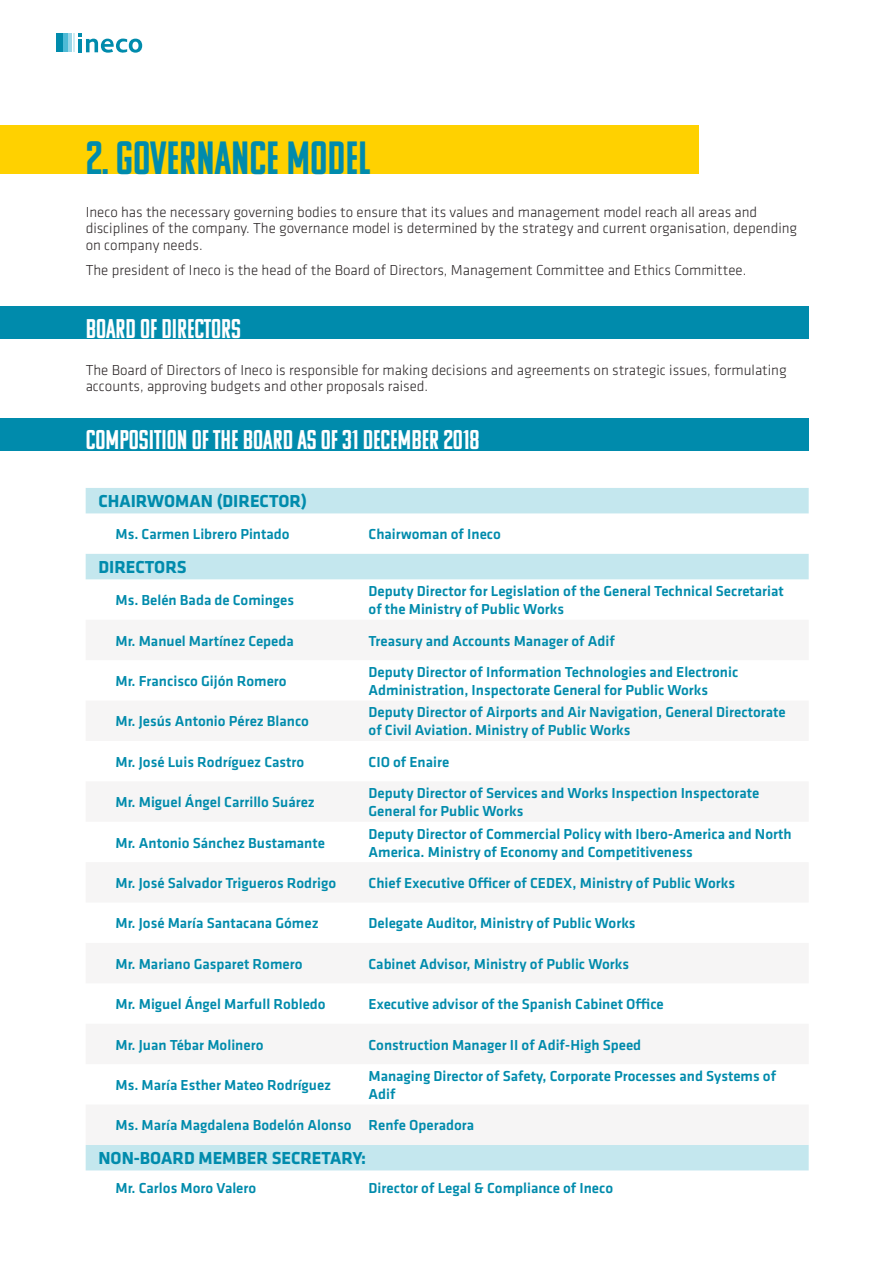
<style>
.page{position:relative;width:893px;height:1263px;background:#fff}
.page>*{position:absolute;margin:0;border:0;box-sizing:border-box;transform-origin:0 0}
.t1{font:46.5px "Komu A";color:#008bac}
.t2{font:27px "Komu A";color:#fff}
.t3{font:700 18px "Klavika";color:#008bac}
.t4{font:500 15px/18px "Klavika";color:#008bac}
.t5{font:300 15px/16.5px "Klavika";color:#2e292a}
</style>
<div class="page">
<div style="left:56px;top:33px;width:7px;height:19px;background:#008bac"></div>
<div style="left:63px;top:33px;width:5px;height:19px;background:#4dbad6"></div>
<hr style="left:69px;top:33px;width:3px;height:19px;background:#99d6e8">
<svg style="left:73px;top:33px;width:69px;height:20px"></svg>
<div style="left:0;top:125px;width:698px;height:49px;background:#ffd100"></div>
<svg style="left:86px;top:488px;width:723px;height:682px"></svg>
<svg style="left:86px;top:620px;width:723px;height:525px;fill:#f6f5f5"></svg>
<div style="left:0;top:306px;width:809px;height:32px;background:#008bac"></div>
<div style="left:0;top:418px;width:809px;height:32px;background:#008bac"></div>
<h1 class="t1" style="left:86px;top:134px;width:286px">2. GOVERNANCE MODEL</h1>
<p class="t5" style="left:86px;top:204px;width:713px">Ineco has the necessary governing bodies to ensure that its values and management model reach all areas and disciplines of the company. The governance model is determined by the strategy and current organisation, depending on company needs.</p>
<p class="t5" style="left:86px;top:262px;width:662px">The president of Ineco is the head of the Board of Directors, Management Committee and Ethics Committee.</p>
<h2 class="t2" style="left:86px;top:315px;width:157px">BOARD OF DIRECTORS</h2>
<p class="t5" style="left:86px;top:362px;width:703px">The Board of Directors of Ineco is responsible for making decisions and agreements on strategic issues, formulating accounts, approving budgets and other proposals raised.</p>
<h2 class="t2" style="left:86px;top:426px;width:395px">COMPOSITION OF THE BOARD AS OF 31 DECEMBER 2018</h2>
<p class="t3" style="left:98px;top:492px;width:210px">CHAIRWOMAN (DIRECTOR)</p>
<p class="t4" style="left:115px;top:526px;width:176px">Ms. Carmen Librero Pintado</p>
<p class="t4" style="left:369px;top:526px;width:134px">Chairwoman of Ineco</p>
<p class="t3" style="left:98px;top:558px;width:90px">DIRECTORS</p>
<p class="t4" style="left:115px;top:591px;width:180px">Ms. Belén Bada de Cominges</p>
<p class="t4" style="left:369px;top:582px;width:417px">Deputy Director for Legislation of the General Technical Secretariat of the Ministry of Public Works</p>
<p class="t4" style="left:115px;top:632px;width:180px">Mr. Manuel Martínez Cepeda</p>
<p class="t4" style="left:369px;top:632px;width:248px">Treasury and Accounts Manager of Adif</p>
<p class="t4" style="left:115px;top:672px;width:173px">Mr. Francisco Gijón Romero</p>
<p class="t4" style="left:369px;top:663px;width:371px">Deputy Director of Information Technologies and Electronic<br>Administration, Inspectorate General for Public Works</p>
<p class="t4" style="left:115px;top:713px;width:195px">Mr. Jesús Antonio Pérez Blanco</p>
<p class="t4" style="left:369px;top:704px;width:419px">Deputy Director of Airports and Air Navigation, General Directorate of Civil Aviation. Ministry of Public Works</p>
<p class="t4" style="left:115px;top:753px;width:190px">Mr. José Luis Rodríguez Castro</p>
<p class="t4" style="left:369px;top:753px;width:82px">CIO of Enaire</p>
<p class="t4" style="left:115px;top:793px;width:201px">Mr. Miguel Ángel Carrillo Suárez</p>
<p class="t4" style="left:369px;top:784px;width:392px">Deputy Director of Services and Works Inspection Inspectorate<br>General for Public Works</p>
<p class="t4" style="left:115px;top:834px;width:211px">Mr. Antonio Sánchez Bustamante</p>
<p class="t4" style="left:369px;top:825px;width:425px">Deputy Director of Commercial Policy with Ibero-America and North<br>America. Ministry of Economy and Competitiveness</p>
<p class="t4" style="left:115px;top:874px;width:222px">Mr. José Salvador Trigueros Rodrigo</p>
<p class="t4" style="left:369px;top:874px;width:368px">Chief Executive Officer of CEDEX, Ministry of Public Works</p>
<p class="t4" style="left:115px;top:915px;width:205px">Mr. José María Santacana Gómez</p>
<p class="t4" style="left:369px;top:915px;width:269px">Delegate Auditor, Ministry of Public Works</p>
<p class="t4" style="left:115px;top:955px;width:189px">Mr. Mariano Gasparet Romero</p>
<p class="t4" style="left:369px;top:955px;width:262px">Cabinet Advisor, Ministry of Public Works</p>
<p class="t4" style="left:115px;top:995px;width:212px">Mr. Miguel Ángel Marfull Robledo</p>
<p class="t4" style="left:369px;top:995px;width:297px">Executive advisor of the Spanish Cabinet Office</p>
<p class="t4" style="left:115px;top:1036px;width:150px">Mr. Juan Tébar Molinero</p>
<p class="t4" style="left:369px;top:1036px;width:274px">Construction Manager II of Adif-High Speed</p>
<p class="t4" style="left:115px;top:1076px;width:217px">Ms. María Esther Mateo Rodríguez</p>
<p class="t4" style="left:369px;top:1067px;width:409px">Managing Director of Safety, Corporate Processes and Systems of<br>Adif</p>
<p class="t4" style="left:115px;top:1117px;width:360px">Ms. María Magdalena Bodelón Alonso Renfe Operadora</p>
<p class="t3" style="left:98px;top:1149px;width:269px">NON-BOARD MEMBER SECRETARY:</p>
<p class="t4" style="left:115px;top:1179px;width:142px">Mr. Carlos Moro Valero</p>
<p class="t4" style="left:369px;top:1179px;width:246px">Director of Legal &amp; Compliance of Ineco</p>
</div>
